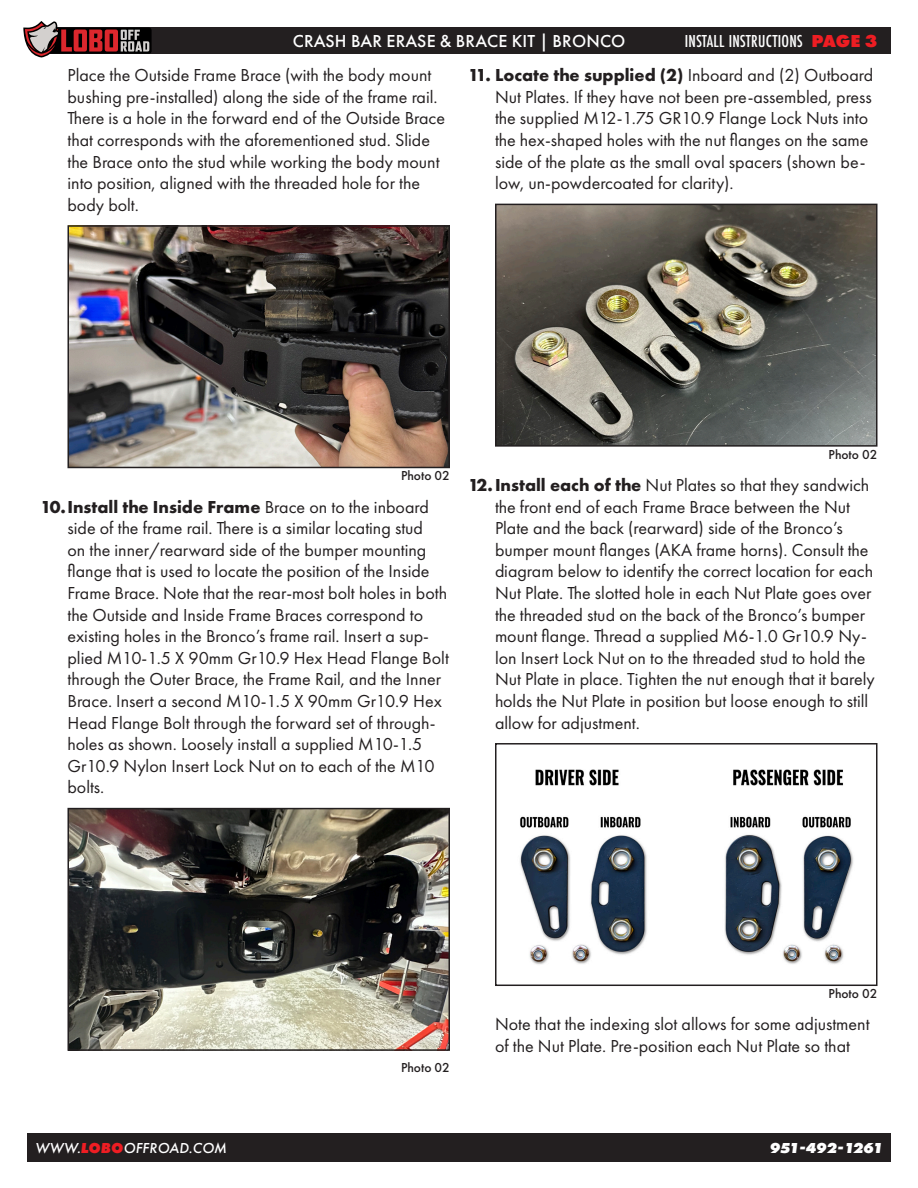
<style>
.page{position:relative;width:918px;height:1188px;background:#fff}
.page>*{position:absolute;margin:0;border:0;box-sizing:border-box;transform-origin:0 0}
.Instructions_Un-Numb{font:18px/21.6px "Futura PT";color:#231f20}
.t1{font:500 18px "Futura PT";letter-spacing:.01em;color:#fff}
.t2{font:500 18px "Futura PT Cond";letter-spacing:.01em;color:#fff}
.t3{font:italic 500 15px "Futura PT";letter-spacing:.01em;color:#fff}
.t4{font:italic 800 15px "Futura PT";letter-spacing:-.05em;color:#fff}
.Inline_Photo_Caption{font:500 13.5px "Futura PT";color:#231f20}
.s1{font-family:"Futura PT";font-weight:800;color:#ee1d23}
.s2{font-weight:700}
.s3{font-weight:800;color:#ee1d23}
</style>
<div class="page">
<div style="left:39px;top:27px;width:852px;height:27px;background:#231f20"></div>
<svg style="left:23px;top:21px;width:129px;height:36px"></svg>
<div style="left:27px;top:1133px;width:864px;height:28px;background:#231f20"></div>
<img style="left:71px;top:228px;width:376px;height:237px">
<div style="left:68px;top:225px;width:382px;height:243px;border:2px solid #231f20"></div>
<img style="left:71px;top:811px;width:376px;height:237px">
<div style="left:68px;top:808px;width:382px;height:243px;border:2px solid #231f20"></div>
<img style="left:498px;top:207px;width:377px;height:237px">
<div style="left:495px;top:204px;width:383px;height:243px;border:2px solid #231f20"></div>
<img style="left:520px;top:769px;width:333px;height:196px">
<div style="left:495px;top:743px;width:383px;height:243px;border:2px solid #231f20"></div>
<p class="t1" style="left:293px;top:31px;width:334px">CRASH BAR ERASE &amp; BRACE KIT | BRONCO</p>
<p class="Instructions_Un-Numb" style="left:68px;top:64px;width:379px">Place the Outside Frame Brace (with the body mount bushing pre-installed) along the side of the frame rail.<br>There is a hole in the forward end of the Outside Brace that corresponds with the aforementioned stud. Slide the Brace onto the stud while working the body mount into position, aligned with the threaded hole for the body bolt.</p>
<p class="t2" style="left:685px;top:31px;width:194px">INSTALL INSTRUCTIONS <span class="s1">PAGE 3</span></p>
<p class="Instructions_Un-Numb" style="left:495px;top:64px;width:380px;text-indent:-27px"><span class="s2">11. Locate the supplied (2)</span> Inboard and (2) Outboard Nut Plates. If they have not been pre-assembled, press the supplied M12-1.75 GR10.9 Flange Lock Nuts into the hex-shaped holes with the nut flanges on the same side of the plate as the small oval spacers (shown be&shy;low, un-powdercoated for clarity).</p>
<p class="Inline_Photo_Caption" style="left:401px;top:468px;width:50px">Photo 02</p>
<p class="Instructions_Un-Numb" style="left:68px;top:496px;width:383px;text-indent:-27px"><span class="s2">10.Install the Inside Frame</span> Brace on to the inboard side of the frame rail. There is a similar locating stud<br>on the inner/rearward side of the bumper mounting flange that is used to locate the position of the Inside Frame Brace. Note that the rear-most bolt holes in both the Outside and Inside Frame Braces correspond to existing holes in the Bronco’s frame rail. Insert a sup&shy;plied M10-1.5 X 90mm Gr10.9 Hex Head Flange Bolt through the Outer Brace, the Frame Rail, and the Inner Brace. Insert a second M10-1.5 X 90mm Gr10.9 Hex Head Flange Bolt through the forward set of through&shy;holes as shown. Loosely install a supplied M10-1.5<br>Gr10.9 Nylon Insert Lock Nut on to each of the M10 bolts.</p>
<p class="Inline_Photo_Caption" style="left:829px;top:446px;width:50px">Photo 02</p>
<p class="Instructions_Un-Numb" style="left:495px;top:474px;width:381px;text-indent:-27px"><span class="s2">12.Install each of the</span> Nut Plates so that they sandwich the front end of each Frame Brace between the Nut Plate and the back (rearward) side of the Bronco’s bumper mount flanges (AKA frame horns). Consult the diagram below to identify the correct location for each Nut Plate. The slotted hole in each Nut Plate goes over the threaded stud on the back of the Bronco’s bumper mount flange. Thread a supplied M6-1.0 Gr10.9 Ny&shy;lon Insert Lock Nut on to the threaded stud to hold the Nut Plate in place. Tighten the nut enough that it barely holds the Nut Plate in position but loose enough to still allow for adjustment.</p>
<p class="Inline_Photo_Caption" style="left:401px;top:1060px;width:50px">Photo 02</p>
<p class="Inline_Photo_Caption" style="left:829px;top:985px;width:50px">Photo 02</p>
<p class="Instructions_Un-Numb" style="left:495px;top:1014px;width:376px">Note that the indexing slot allows for some adjustment of the Nut Plate. Pre-position each Nut Plate so that</p>
<p class="t3" style="left:35px;top:1139px;width:193px">WWW.<span class="s3">LOBO</span>OFFROAD.COM</p>
<p class="t4" style="left:770px;top:1138px;width:115px">951-492-1261</p>
</div>
